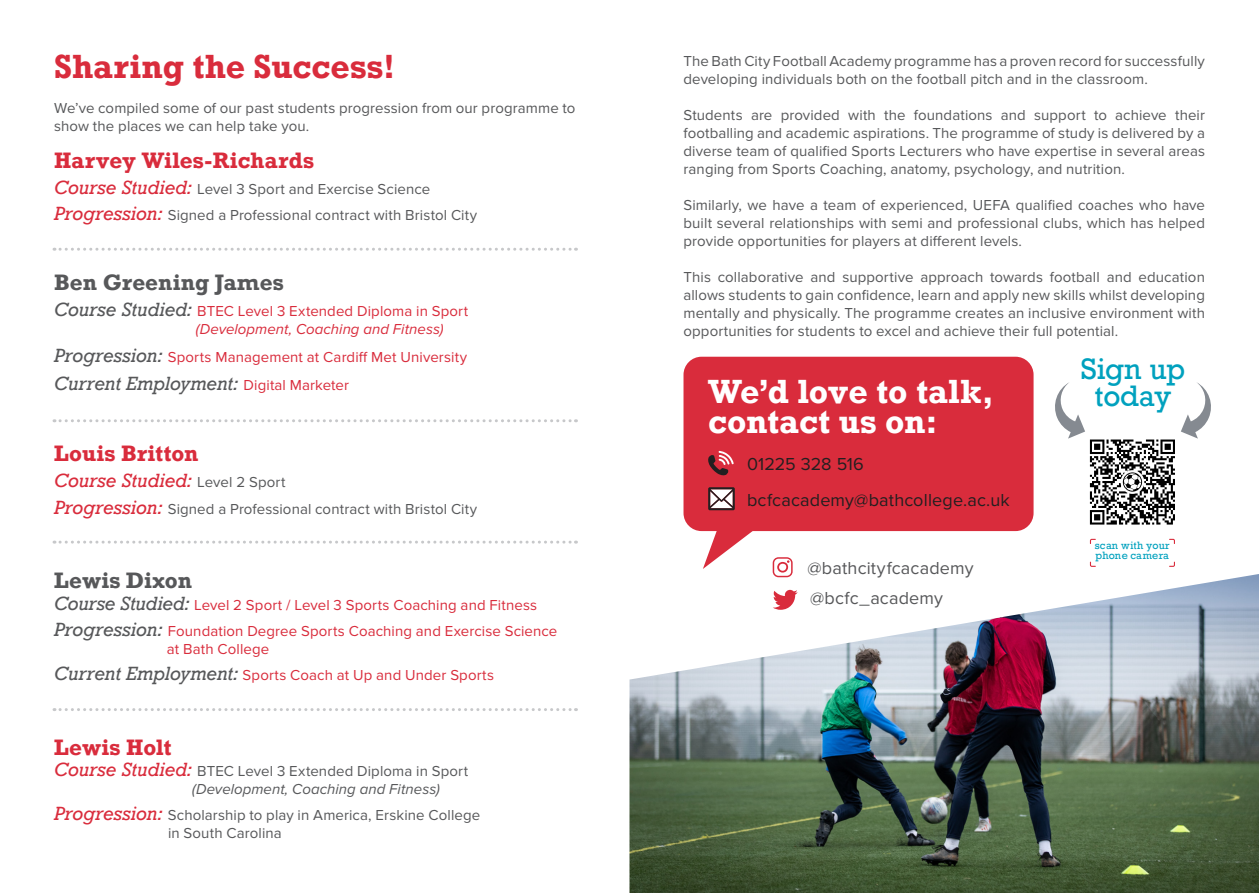
<style>
.page{position:relative;width:1259px;height:893px;background:#fff}
.page>*{position:absolute;margin:0;border:0;box-sizing:border-box;transform-origin:0 0}
.t1{font:700 31.5px "Rockwell";letter-spacing:-.005em;color:#fff}
.t2{font:700 31.5px "Rockwell";letter-spacing:.005em;color:#d92c3c}
.t3{font:27.9px/27.9px "Rockwell";letter-spacing:-.005em;color:#00a1be;text-align:center}
.t4{font:700 21px "Rockwell";letter-spacing:.005em;color:#d92c3c}
.t5{font:700 21px "Rockwell";color:#57585a}
.t6{font:18px "Proxima Nova";letter-spacing:.01em;color:#231f20}
.t7{font:italic 18px "Rockwell";letter-spacing:-.015em;color:#57585a}
.t8{font:18px "Proxima Nova";letter-spacing:.01em;color:#57585a}
.t9{font:italic 18px "Rockwell";letter-spacing:-.005em;color:#d92c3c}
.t10{font:15px/18px "Proxima Nova";letter-spacing:.005em;color:#57585a}
.t11{font:15px/26.1px "Proxima Nova";letter-spacing:.01em;color:#d92c3c}
.t12{font:10.05px/10.1px "Rockwell";color:#00a1be}
.s1{font-family:"Rockwell";font-style:italic;font-size:18px;color:#d92c3c}
.s2{font-family:"Rockwell";font-style:italic;font-size:18px;color:#57585a}
.s3{font-style:italic}
.s4{font-family:"Proxima Nova";font-style:normal;font-size:15px;color:#d92c3c}
.s5{font-family:"Proxima Nova";font-style:normal;font-size:15px;color:#57585a}
</style>
<div class="page">
<div style="left:683px;top:357px;width:350px;height:174px;background:#d92c3c;border-radius:18px"></div>
<svg style="left:54px;top:248px;width:522px;height:3px"></svg>
<svg style="left:54px;top:419px;width:522px;height:3px"></svg>
<svg style="left:54px;top:541px;width:522px;height:3px"></svg>
<svg style="left:54px;top:708px;width:522px;height:3px"></svg>
<svg style="left:708px;top:451px;width:26px;height:24px"></svg>
<svg style="left:708px;top:487px;width:27px;height:23px"></svg>
<svg style="left:1169px;top:539px;width:6px;height:5px"></svg>
<svg style="left:1169px;top:562px;width:6px;height:5px"></svg>
<svg style="left:1090px;top:562px;width:5px;height:5px"></svg>
<svg style="left:772px;top:557px;width:20px;height:17px"></svg>
<img style="left:629px;top:574px;width:630px;height:319px">
<svg style="left:1055px;top:382px;width:156px;height:143px"></svg>
<svg style="left:703px;top:531px;width:61px;height:38px"></svg>
<p class="t2" style="left:54px;top:46px;width:343px">Sharing the Success!</p>
<p class="t10" style="left:683px;top:52px;width:523px">The Bath City Football Academy programme has a proven record for successfully developing individuals both on the football pitch and in the classroom.</p>
<p class="t10" style="left:683px;top:106px;width:523px;text-align:justify">Students are provided with the foundations and support to achieve their footballing and academic aspirations. The programme of study is delivered by a diverse team of qualified Sports Lecturers who have expertise in several areas ranging from Sports Coaching, anatomy, psychology, and nutrition.</p>
<p class="t10" style="left:683px;top:196px;width:523px;text-align:justify">Similarly, we have a team of experienced, UEFA qualified coaches who have built several relationships with semi and professional clubs, which has helped provide opportunities for players at different levels.</p>
<p class="t10" style="left:683px;top:268px;width:523px;text-align:justify">This collaborative and supportive approach towards football and education allows students to gain confidence, learn and apply new skills whilst developing mentally and physically. The programme creates an inclusive environment with opportunities for students to excel and achieve their full potential.</p>
<p class="t10" style="left:54px;top:99px;width:523px">We’ve compiled some of our past students progression from our programme to show the places we can help take you.</p>
<p class="t4" style="left:54px;top:147px;width:261px">Harvey Wiles-Richards</p>
<p class="t10" style="left:54px;top:176px;width:424px;line-height:26.1px"><span class="s1">Course Studied:</span> Level 3 Sport and Exercise Science<br><span class="s1">Progression:</span> Signed a Professional contract with Bristol City</p>
<p class="t5" style="left:54px;top:269px;width:231px">Ben Greening James</p>
<p class="t11" style="left:196px;top:303px;width:274px;line-height:18px;text-indent:-142px"><span class="s2">Course Studied:</span> BTEC Level 3 Extended Diploma in Sport <span class="s3">(Development, Coaching and Fitness)</span></p>
<p class="t11" style="left:54px;top:344px;width:414px"><span class="s2">Progression:</span> Sports Management at Cardiff Met University</p>
<p class="t7" style="left:54px;top:372px;width:297px">Current Employment: <span class="s4">Digital Marketer</span></p>
<h2 class="t3" style="left:1081px;top:355px;width:106px">Sign up today</h2>
<p class="t1" style="left:708px;top:371px;width:287px">We’d love to talk,</p>
<p class="t1" style="left:708px;top:401px;width:231px">contact us on:</p>
<p class="t4" style="left:54px;top:440px;width:146px">Louis Britton</p>
<p class="t9" style="left:54px;top:470px;width:233px">Course Studied: <span class="s5">Level 2 Sport</span></p>
<p class="t10" style="left:54px;top:500px;width:424px"><span class="s1">Progression:</span> Signed a Professional contract with Bristol City</p>
<p class="t5" style="left:54px;top:567px;width:140px">Lewis Dixon</p>
<p class="t11" style="left:54px;top:592px;width:505px"><span class="s2">Course Studied:</span> Level 2 Sport / Level 3 Sports Coaching and Fitness<br><span class="s2">Progression:</span> Foundation Degree Sports Coaching and Exercise Science</p>
<p class="t11" style="left:54px;top:636px;width:441px;text-indent:113px">at Bath College<br><span class="s2">Current Employment:</span> Sports Coach at Up and Under Sports</p>
<p class="t4" style="left:54px;top:733px;width:119px">Lewis Holt</p>
<p class="t10" style="left:192px;top:763px;width:277px;text-indent:-138px"><span class="s1">Course Studied:</span> BTEC Level 3 Extended Diploma in Sport <span class="s3">(Development, Coaching and Fitness)</span></p>
<p class="t10" style="left:54px;top:807px;width:428px"><span class="s1">Progression:</span> Scholarship to play in America, Erskine College</p>
<p class="t10" style="left:168px;top:825px;width:115px">in South Carolina</p>
<p class="t6" style="left:747px;top:454px;width:118px">01225 328 516</p>
<p class="t6" style="left:747px;top:489px;width:264px">bcfcacademy@bathcollege.ac.uk</p>
<p class="t8" style="left:807px;top:558px;width:168px">@bathcityfcacademy</p>
<p class="t8" style="left:810px;top:588px;width:134px">@bcfc_academy</p>
<p class="t12" style="left:1095px;top:541px;width:76px">scan with your phone camera</p>
</div>
